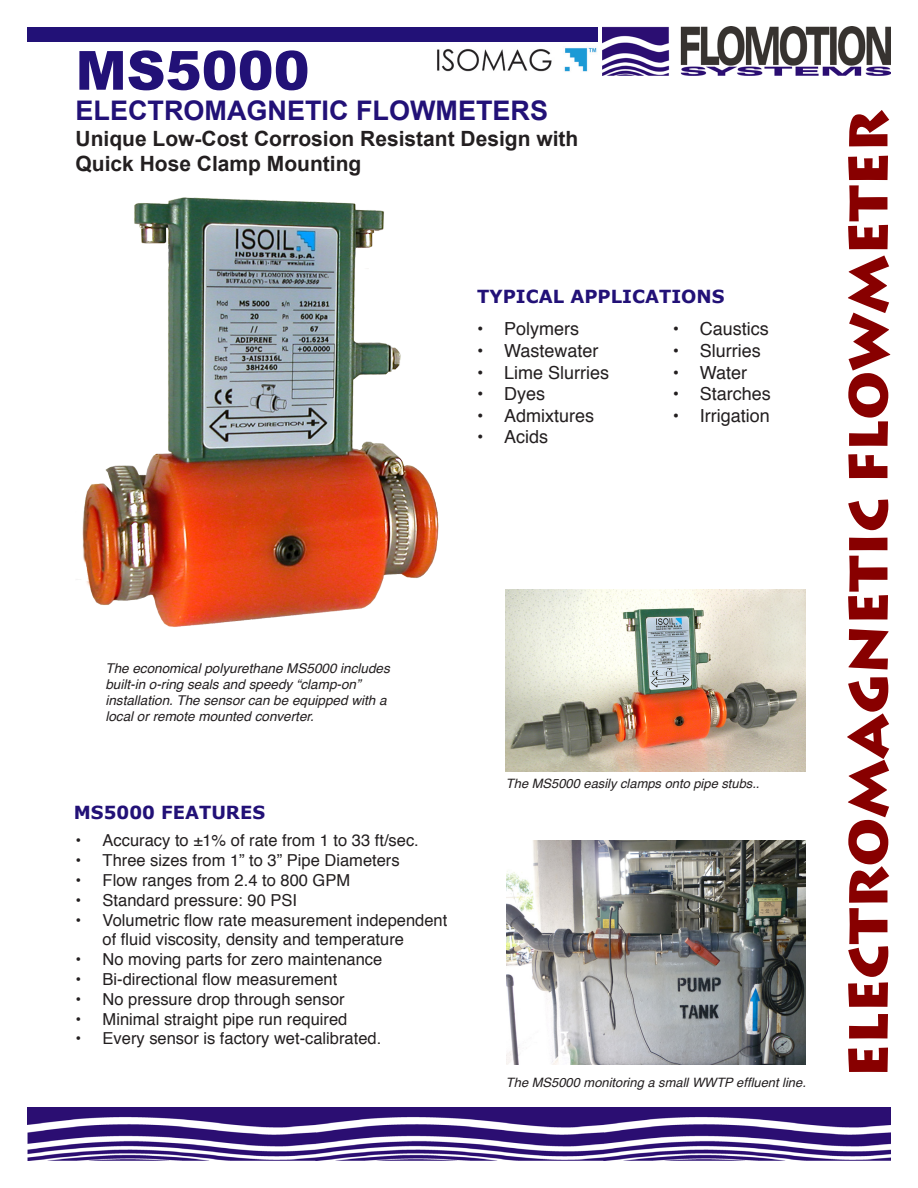
<style>
.page{position:relative;width:918px;height:1188px;background:#fff}
.page>*{position:absolute;margin:0;border:0;box-sizing:border-box;transform-origin:0 0}
.t1{font:700 54px "Lithograph";color:#800}
.t2{font:900 54px "Arial";color:#217}
.t3{font:700 27px "Arial";color:#217}
.t4{font:700 21px/25.2px "Arial";color:#231f20}
.t5{font:18px "Helvetica";color:#231f20}
.t6{font:700 18px "Verdana";color:#217}
.t7{font:16.5px/19.8px "Helvetica";color:#231f20}
.t8{font:italic 13.5px "Helvetica";color:#231f20}
.t9{font:italic 12.9px "Helvetica";color:#231f20}
</style>
<div class="page">
<img style="left:27px;top:1107px;width:864px;height:54px">
<img style="left:603px;top:26px;width:288px;height:49px">
<div style="left:27px;top:27px;width:570px;height:14px;background:#217"></div>
<img style="left:82px;top:197px;width:357px;height:430px">
<img style="left:437px;top:48px;width:160px;height:24px">
<img style="left:506px;top:840px;width:300px;height:225px">
<img style="left:506px;top:590px;width:300px;height:181px">
<p class="t2" style="left:76px;top:31px;width:236px">MS5000</p>
<p class="t3" style="left:76px;top:93px;width:474px">ELECTROMAGNETIC FLOWMETERS</p>
<p class="t4" style="left:76px;top:127px;width:504px">Unique Low-Cost Corrosion Resistant Design with<br>Quick Hose Clamp Mounting</p>
<p class="t6" style="left:477px;top:284px;width:249px">TYPICAL APPLICATIONS</p>
<p class="t5" style="left:477px;top:315px;width:104px">• Polymers</p>
<p class="t5" style="left:477px;top:337px;width:123px">• Wastewater</p>
<p class="t5" style="left:477px;top:358px;width:134px">• Lime Slurries</p>
<p class="t5" style="left:477px;top:380px;width:70px">• Dyes</p>
<p class="t5" style="left:477px;top:402px;width:119px">• Admixtures</p>
<p class="t5" style="left:477px;top:423px;width:73px">• Acids</p>
<p class="t5" style="left:673px;top:315px;width:98px">• Caustics</p>
<p class="t5" style="left:673px;top:337px;width:90px">• Slurries</p>
<p class="t5" style="left:673px;top:358px;width:76px">• Water</p>
<p class="t5" style="left:673px;top:380px;width:100px">• Starches</p>
<p class="t5" style="left:673px;top:402px;width:99px">• Irrigation</p>
<p class="t8" style="left:105px;top:657px;width:286px">The economical polyurethane MS5000 includes</p>
<p class="t8" style="left:105px;top:673px;width:257px">built-in o-ring seals and speedy “clamp-on”</p>
<p class="t8" style="left:105px;top:690px;width:283px">installation. The sensor can be equipped with a</p>
<p class="t8" style="left:105px;top:706px;width:210px">local or remote mounted converter.</p>
<p class="t6" style="left:74px;top:800px;width:193px">MS5000 FEATURES</p>
<p class="t7" style="left:76px;top:831px;width:345px">• Accuracy to ±1% of rate from 1 to 33 ft/sec.</p>
<p class="t7" style="left:76px;top:851px;width:326px">• Three sizes from 1” to 3” Pipe Diameters</p>
<p class="t7" style="left:76px;top:871px;width:276px">• Flow ranges from 2.4 to 800 GPM</p>
<p class="t7" style="left:76px;top:891px;width:223px">• Standard pressure: 90 PSI</p>
<p class="t7" style="left:103px;top:910px;width:346px;text-indent:-27px">• Volumetric flow rate measurement independent of fluid viscosity, density and temperature</p>
<p class="t7" style="left:76px;top:950px;width:308px">• No moving parts for zero maintenance</p>
<p class="t7" style="left:76px;top:970px;width:263px">• Bi-directional flow measurement</p>
<p class="t7" style="left:76px;top:990px;width:271px">• No pressure drop through sensor</p>
<p class="t7" style="left:76px;top:1009px;width:273px">• Minimal straight pipe run required</p>
<p class="t7" style="left:76px;top:1029px;width:307px">• Every sensor is factory wet-calibrated.</p>
<p class="t9" style="left:506px;top:774px;width:255px">The MS5000 easily clamps onto pipe stubs..</p>
<p class="t9" style="left:506px;top:1072px;width:301px">The MS5000 monitoring a small WWTP effluent line.</p>
<p class="t1" style="left:835px;top:1078px;width:969px;rotate:-90deg">ELECTROMAGNETIC FLOWMETER</p>
</div>
